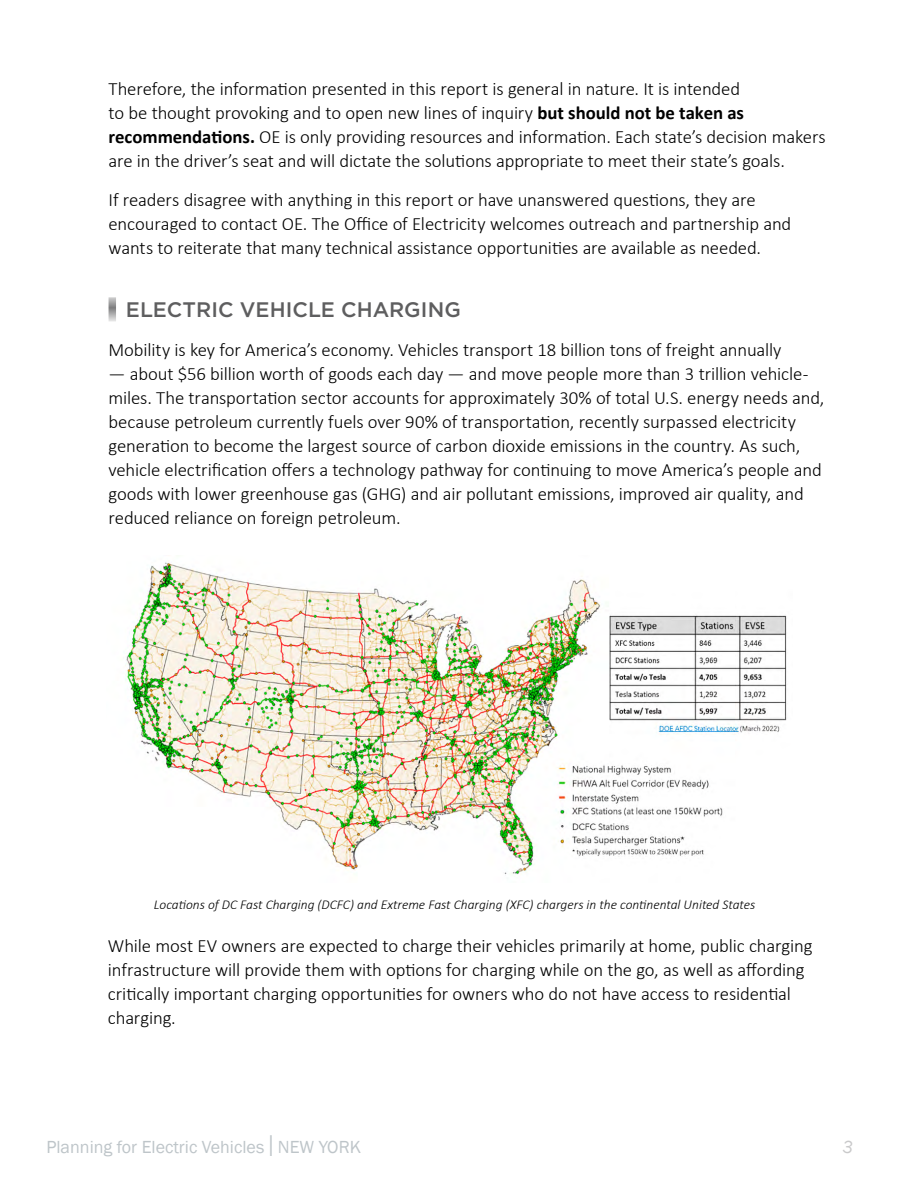
<style>
.page{position:relative;width:918px;height:1188px;background:#fff}
.page>*{position:absolute;margin:0;border:0;box-sizing:border-box;transform-origin:0 0}
.t1{font:500 21px "Gotham";color:#5e5e5f}
.t2{font:300 18.75px/24px "Calibri";letter-spacing:-.01em;color:#000}
.t3{font:18px "Franklin Gothic";color:#bec5c9}
.t4{font:italic 18px "Franklin Gothic";color:#c9c9ca}
.t5{font:italic 300 13.5px "Calibri";color:#000}
.s1{font-weight:700}
.s2{font-size:30.9px}
</style>
<div class="page">
<img style="left:125px;top:562px;width:662px;height:313px">
<svg style="left:109px;top:297px;width:7px;height:25px"></svg>
<p class="t2" style="left:109px;top:77px;width:719px">Therefore, the information presented in this report is general in nature. It is intended<br>to be thought provoking and to open new lines of inquiry <span class="s1">but should not be taken as recommendations.</span> OE is only providing resources and information. Each state’s decision makers are in the driver’s seat and will dictate the solutions appropriate to meet their state’s goals.</p>
<p class="t2" style="left:109px;top:188px;width:684px">If readers disagree with anything in this report or have unanswered questions, they are encouraged to contact OE. The Office of Electricity welcomes outreach and partnership and wants to reiterate that many technical assistance opportunities are available as needed.</p>
<p class="t1" style="left:126px;top:296px;width:337px">ELECTRIC VEHICLE CHARGING</p>
<p class="t2" style="left:109px;top:338px;width:674px">Mobility is key for America’s economy. Vehicles transport 18 billion tons of freight annually</p>
<p class="t2" style="left:109px;top:362px;width:717px">— about $56 billion worth of goods each day — and move people more than 3 trillion vehicle&shy;miles. The transportation sector accounts for approximately 30% of total U.S. energy needs and, because petroleum currently fuels over 90% of transportation, recently surpassed electricity generation to become the largest source of carbon dioxide emissions in the country. As such, vehicle electrification offers a technology pathway for continuing to move America’s people and goods with lower greenhouse gas (GHG) and air pollutant emissions, improved air quality, and reduced reliance on foreign petroleum.</p>
<p class="t5" style="left:154px;top:896px;width:603px">Locations of DC Fast Charging (DCFC) and Extreme Fast Charging (XFC) chargers in the continental United States</p>
<p class="t2" style="left:108px;top:933px;width:706px">While most EV owners are expected to charge their vehicles primarily at home, public charging infrastructure will provide them with options for charging while on the go, as well as affording critically important charging opportunities for owners who do not have access to residential charging.</p>
<p class="t3" style="left:46px;top:1136px;width:316px">Planning for Electric Vehicles <span class="s2">I</span> NEW YORK</p>
<p class="t4" style="left:842px;top:1136px;width:12px">3</p>
</div>
